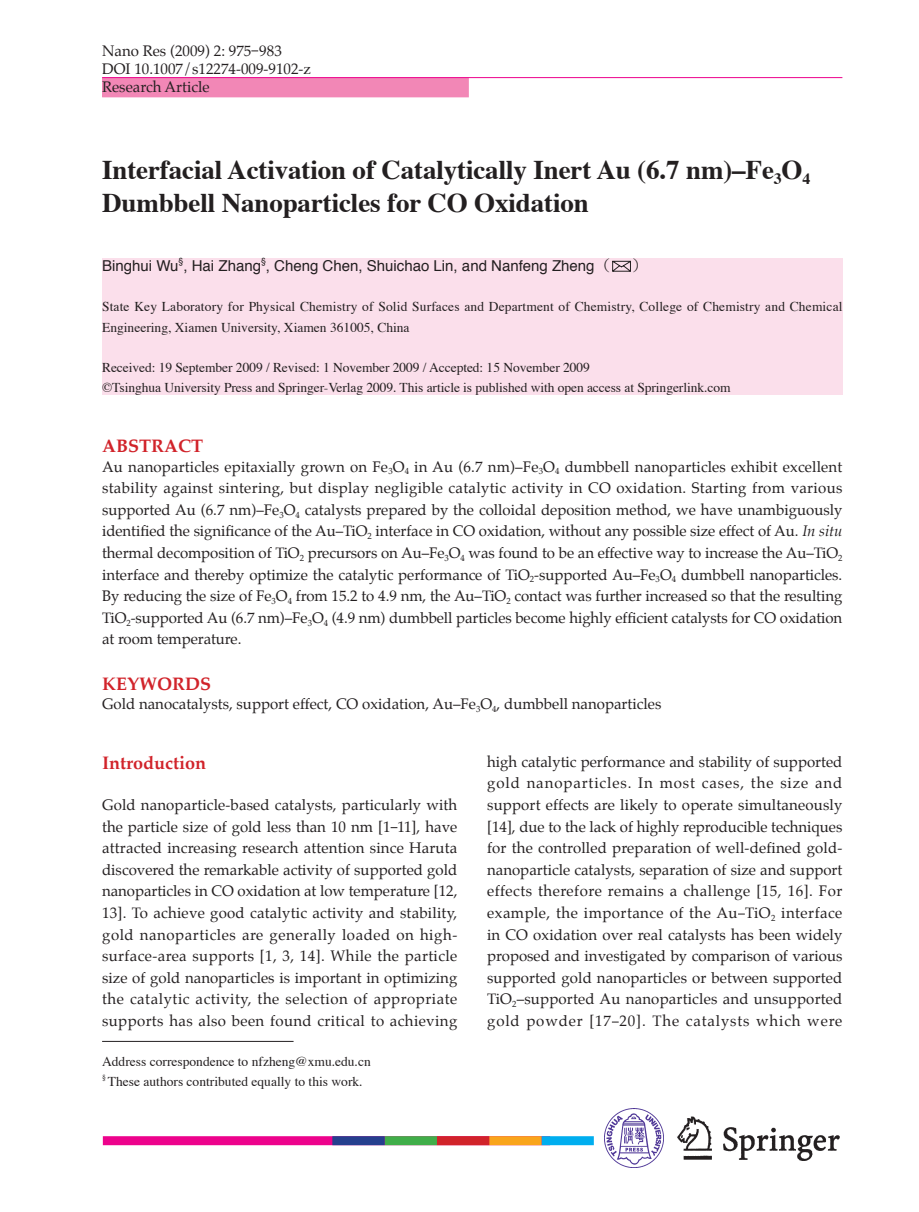
<style>
.page{position:relative;width:919px;height:1212px;background:#fff}
.page>*{position:absolute;margin:0;border:0;box-sizing:border-box;transform-origin:0 0}
.t1{font:700 27px/32.4px "Times";letter-spacing:-.005em;color:#231f20}
.t2{font:700 18px "Palatino";color:#d1232a}
.t3{font:15px/21.6px "Palatino";color:#231f20;text-align:justify}
.t4{font:15px "Helvetica";color:#231f20}
.t5{font:15px "Koz Min Pro Regular 90 pv RKSJ H";color:#231f20}
.t6{font:13.5px/20.2px "Times";color:#231f20}
.t7{font:8.7px "Helvetica";color:#231f20}
.t8{font:7.8px "Times";color:#231f20}
.s1{font-family:"Koz Min Pro Regular 90 pv RKSJ H"}
.s2{font-style:italic}
</style>
<div class="page">
<div style="left:103px;top:78px;width:365px;height:19px;background:#f287b6"></div>
<div style="left:102px;top:78px;width:367px;height:19px;border:2px solid #f287b6"></div>
<div style="left:102px;top:259px;width:740px;height:136px;background:#fbdfeb"></div>
<svg style="left:612px;top:261px;width:19px;height:11px"></svg>
<hr style="left:102px;top:77px;width:740px;height:1px;background:#ed028c">
<hr style="left:102px;top:1041px;width:191px;height:1px;background:#231f20">
<img style="left:677px;top:1116px;width:163px;height:45px">
<div style="left:103px;top:1136px;width:447px;height:9px;background:#ed028c"></div>
<div style="left:541px;top:1136px;width:52px;height:9px;background:#00aeef"></div>
<div style="left:489px;top:1136px;width:52px;height:9px;background:#f9a51b"></div>
<div style="left:437px;top:1136px;width:52px;height:9px;background:#d1232a"></div>
<div style="left:384px;top:1136px;width:53px;height:9px;background:#40ae49"></div>
<div style="left:332px;top:1136px;width:52px;height:9px;background:#253f8e"></div>
<img style="left:604px;top:1108px;width:59px;height:59px">
<p class="t3" style="left:102px;top:43px;width:210px;line-height:18px;text-align:left">Nano Res (2009) 2: 975 983<br>DOI 10.1007/s12274-009-9102-z<br>Research Article</p>
<h1 class="t1" style="left:102px;top:156px;width:709px">Interfacial Activation of Catalytically Inert Au (6.7 nm)–Fe<sub>3</sub>O<sub>4<br></sub>Dumbbell Nanoparticles for CO Oxidation</h1>
<p class="t7" style="left:178px;top:257px;width:6px">§</p>
<p class="t7" style="left:261px;top:257px;width:6px">§</p>
<p class="t5" style="left:633px;top:260px;width:16px">）</p>
<p class="t6" style="left:102px;top:298px;width:741px">State Key Laboratory for Physical Chemistry of Solid Surfaces and Department of Chemistry, College of Chemistry and Chemical<br>Engineering, Xiamen University, Xiamen 361005, China</p>
<p class="t6" style="left:102px;top:359px;width:630px">Received: 19 September 2009 / Revised: 1 November 2009 / Accepted: 15 November 2009<br>©Tsinghua University Press and Springer-Verlag 2009. This article is published with open access at Springerlink.com</p>
<p class="t4" style="left:102px;top:259px;width:509px">Binghui Wu , Hai Zhang , Cheng Chen, Shuichao Lin, and Nanfeng Zheng<span class="s1">（</span></p>
<p class="t2" style="left:102px;top:438px;width:103px">ABSTRACT</p>
<p class="t3" style="left:102px;top:457px;width:741px">Au nanoparticles epitaxially grown on Fe<sub>3</sub>O<sub>4</sub> in Au (6.7 nm)–Fe<sub>3</sub>O<sub>4</sub> dumbbell nanoparticles exhibit excellent stability against sintering, but display negligible catalytic activity in CO oxidation. Starting from various supported Au (6.7 nm)–Fe<sub>3</sub>O<sub>4</sub> catalysts prepared by the colloidal deposition method, we have unambiguously identified the significance of the Au–TiO<sub>2</sub> interface in CO oxidation, without any possible size effect of Au. <span class="s2">In situ </span>thermal decomposition of TiO<sub>2</sub> precursors on Au–Fe<sub>3</sub>O<sub>4</sub> was found to be an effective way to increase the Au–TiO<sub>2 </sub>interface and thereby optimize the catalytic performance of TiO<sub>2</sub>-supported Au–Fe<sub>3</sub>O<sub>4</sub> dumbbell nanoparticles.<br>By reducing the size of Fe<sub>3</sub>O<sub>4</sub> from 15.2 to 4.9 nm, the Au–TiO<sub>2</sub> contact was further increased so that the resulting TiO<sub>2</sub>-supported Au (6.7 nm)–Fe<sub>3</sub>O<sub>4</sub> (4.9 nm) dumbbell particles become highly efficient catalysts for CO oxidation at room temperature.</p>
<p class="t2" style="left:102px;top:675px;width:110px">KEYWORDS</p>
<p class="t3" style="left:102px;top:694px;width:560px">Gold nanocatalysts, support effect, CO oxidation, Au–Fe<sub>3</sub>O<sub>4</sub>, dumbbell nanoparticles</p>
<p class="t2" style="left:102px;top:754px;width:105px">Introduction</p>
<p class="t3" style="left:102px;top:795px;width:357px">Gold nanoparticle-based catalysts, particularly with the particle size of gold less than 10 nm [1 11], have attracted increasing research attention since Haruta discovered the remarkable activity of supported gold nanoparticles in CO oxidation at low temperature [12, 13]. To achieve good catalytic activity and stability, gold nanoparticles are generally loaded on high&shy;surface-area supports [1, 3, 14]. While the particle size of gold nanoparticles is important in optimizing the catalytic activity, the selection of appropriate supports has also been found critical to achieving</p>
<p class="t6" style="left:102px;top:1052px;width:270px">Address correspondence to nfzheng@xmu.edu.cn</p>
<p class="t8" style="left:102px;top:1074px;width:5px">§</p>
<p class="t6" style="left:108px;top:1073px;width:256px">These authors contributed equally to this work.</p>
<p class="t3" style="left:487px;top:752px;width:357px">high catalytic performance and stability of supported gold nanoparticles. In most cases, the size and support effects are likely to operate simultaneously [14], due to the lack of highly reproducible techniques for the controlled preparation of well-defined gold&shy;nanoparticle catalysts, separation of size and support effects therefore remains a challenge [15, 16]. For example, the importance of the Au TiO<sub>2</sub> interface in CO oxidation over real catalysts has been widely proposed and investigated by comparison of various supported gold nanoparticles or between supported TiO<sub>2</sub>–supported Au nanoparticles and unsupported gold powder [17 20]. The catalysts which were</p>
</div>
